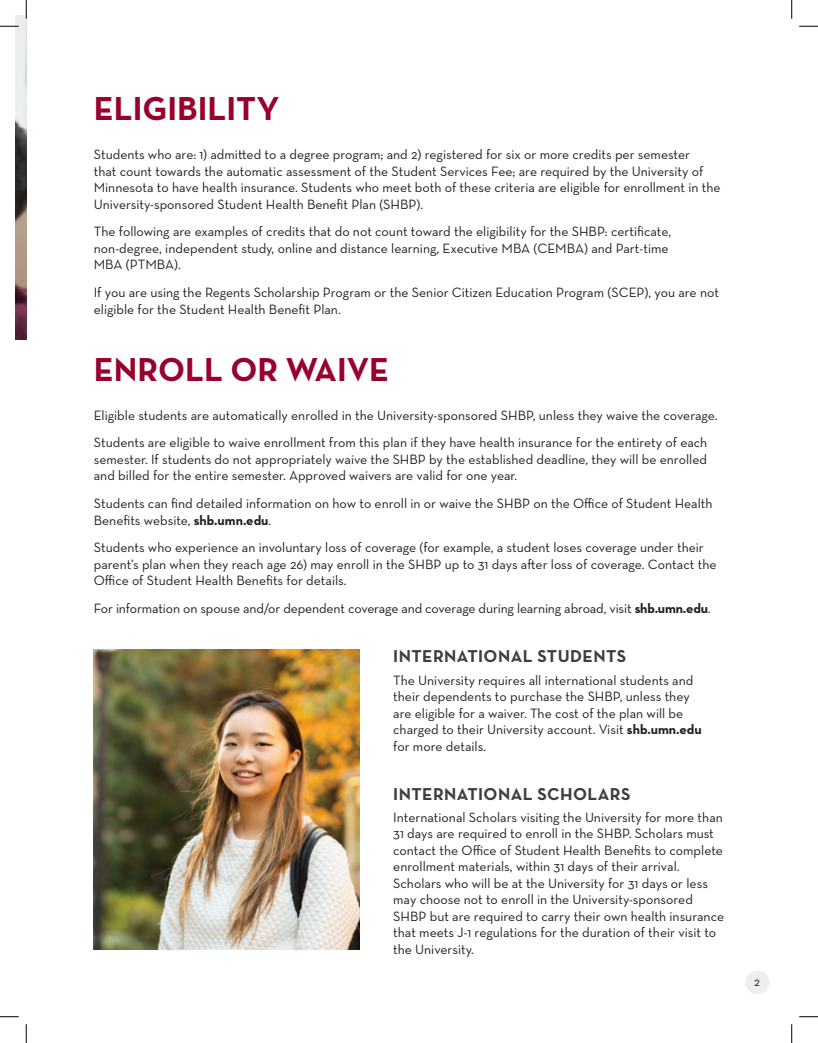
<style>
.page{position:relative;width:818px;height:1043px;background:#fff}
.page>*{position:absolute;margin:0;border:0;box-sizing:border-box;transform-origin:0 0}
.t1{font:700 33.75px "Neutraface Text";color:#98012d}
.t2{font:700 17.5px "Neutraface Text";letter-spacing:.025em;color:#3e3e3f}
.t3{font:13.75px/16.5px "Neutraface Text";color:#231f20}
.t4{font:12.5px "Neutraface Text";color:#231f20}
.s1{font-weight:700}
</style>
<div class="page">
<div style="left:745px;top:970px;width:24px;height:24px;background:#eeeeef;border-radius:50%"></div>
<img style="left:15px;top:15px;width:11px;height:325px">
<img style="left:94px;top:649px;width:265px;height:300px">
<svg style="left:0;top:25px;width:19px;height:2px"></svg>
<svg style="left:799px;top:25px;width:19px;height:2px"></svg>
<svg style="left:0;top:1016px;width:19px;height:1px"></svg>
<svg style="left:799px;top:1016px;width:19px;height:1px"></svg>
<svg style="left:25px;top:0;width:2px;height:19px"></svg>
<svg style="left:25px;top:1024px;width:2px;height:18px"></svg>
<svg style="left:791px;top:0;width:1px;height:19px"></svg>
<svg style="left:791px;top:1024px;width:1px;height:18px"></svg>
<h1 class="t1" style="left:94px;top:87px;width:187px">ELIGIBILITY</h1>
<p class="t3" style="left:94px;top:146px;width:628px">Students who are: 1) admitted to a degree program; and 2) registered for six or more credits per semester<br>that count towards the automatic assessment of the Student Services Fee; are required by the University of Minnesota to have health insurance. Students who meet both of these criteria are eligible for enrollment in the University-sponsored Student Health Benefit Plan (SHBP).</p>
<p class="t3" style="left:94px;top:223px;width:579px">The following are examples of credits that do not count toward the eligibility for the SHBP: certificate, non-degree, independent study, online and distance learning, Executive MBA (CEMBA) and Part-time<br>MBA (PTMBA).</p>
<p class="t3" style="left:94px;top:284px;width:626px">If you are using the Regents Scholarship Program or the Senior Citizen Education Program (SCEP), you are not eligible for the Student Health Benefit Plan.</p>
<h1 class="t1" style="left:94px;top:347px;width:297px">ENROLL OR WAIVE</h1>
<p class="t3" style="left:94px;top:401px;width:624px;line-height:27.8px">Eligible students are automatically enrolled in the University-sponsored SHBP, unless they waive the coverage.<br>Students are eligible to waive enrollment from this plan if they have health insurance for the entirety of each</p>
<p class="t3" style="left:94px;top:451px;width:614px">semester. If students do not appropriately waive the SHBP by the established deadline, they will be enrolled and billed for the entire semester. Approved waivers are valid for one year.</p>
<p class="t3" style="left:94px;top:495px;width:620px">Students can find detailed information on how to enroll in or waive the SHBP on the Office of Student Health<br>Benefits website, <span class="s1">shb.umn.edu</span>.</p>
<p class="t3" style="left:94px;top:539px;width:624px">Students who experience an involuntary loss of coverage (for example, a student loses coverage under their parent’s plan when they reach age 26) may enroll in the SHBP up to 31 days after loss of coverage. Contact the<br>Office of Student Health Benefits for details.</p>
<p class="t3" style="left:94px;top:600px;width:617px">For information on spouse and/or dependent coverage and coverage during learning abroad, visit <span class="s1">shb.umn.edu</span>.</p>
<p class="t2" style="left:393px;top:645px;width:234px">INTERNATIONAL STUDENTS</p>
<p class="t3" style="left:393px;top:671px;width:310px">The University requires all international students and their dependents to purchase the SHBP, unless they are eligible for a waiver. The cost of the plan will be charged to their University account. Visit <span class="s1">shb.umn.edu </span>for more details.</p>
<p class="t2" style="left:393px;top:782px;width:239px">INTERNATIONAL SCHOLARS</p>
<p class="t3" style="left:393px;top:808px;width:332px">International Scholars visiting the University for more than 31 days are required to enroll in the SHBP. Scholars must contact the Office of Student Health Benefits to complete enrollment materials, within 31 days of their arrival.<br>Scholars who will be at the University for 31 days or less may choose not to enroll in the University-sponsored SHBP but are required to carry their own health insurance that meets J-1 regulations for the duration of their visit to the University.</p>
<p class="t4" style="left:754px;top:973px;width:7px">2</p>
</div>
